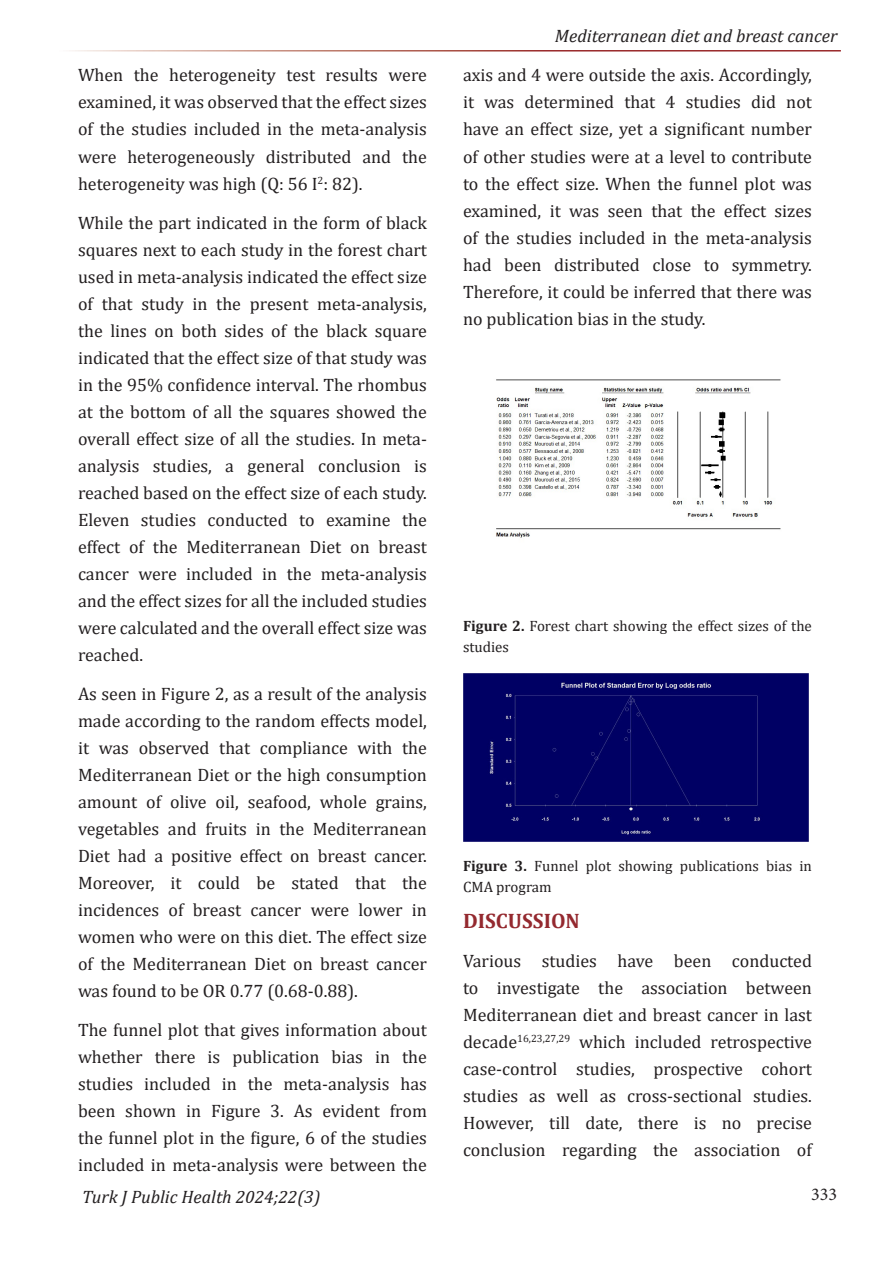
<style>
.page{position:relative;width:893px;height:1263px;background:#fff}
.page>*{position:absolute;margin:0;border:0;box-sizing:border-box;transform-origin:0 0}
.Ana_Başlık_TR{font:700 21px "Cambria";color:#94292f}
.Makale_Gövde_Metni{font:18px/27px "Cambria";color:#231f20;text-align:justify}
.t1{font:italic 18px "Cambria";color:#231f20}
.t2{font:18px "Minion Pro";color:#231f20}
.Makale_Gövde_Metni-2{font:15px/21px "Cambria";color:#231f20}
.s1{font-weight:700}
</style>
<div class="page">
<img style="left:496px;top:379px;width:285px;height:159px">
<div style="left:463px;top:673px;width:346px;height:169px;background:#000064"></div>
<p class="Makale_Gövde_Metni" style="left:78px;top:62px;width:350px">When the heterogeneity test results were examined, it was observed that the effect sizes of the studies included in the meta-analysis were heterogeneously distributed and the heterogeneity was high (Q: 56 I<sup>2</sup>: 82).</p>
<p class="Makale_Gövde_Metni" style="left:78px;top:209px;width:350px">While the part indicated in the form of black squares next to each study in the forest chart used in meta-analysis indicated the effect size of that study in the present meta-analysis, the lines on both sides of the black square indicated that the effect size of that study was in the 95% confidence interval. The rhombus at the bottom of all the squares showed the overall effect size of all the studies. In meta&shy;analysis studies, a general conclusion is reached based on the effect size of each study.<br>Eleven studies conducted to examine the effect of the Mediterranean Diet on breast cancer were included in the meta-analysis and the effect sizes for all the included studies were calculated and the overall effect size was reached.</p>
<p class="Makale_Gövde_Metni" style="left:78px;top:680px;width:350px">As seen in Figure 2, as a result of the analysis made according to the random effects model, it was observed that compliance with the Mediterranean Diet or the high consumption amount of olive oil, seafood, whole grains, vegetables and fruits in the Mediterranean Diet had a positive effect on breast cancer.<br>Moreover, it could be stated that the incidences of breast cancer were lower in women who were on this diet. The effect size of the Mediterranean Diet on breast cancer was found to be OR 0.77 (0.68-0.88).</p>
<p class="Makale_Gövde_Metni" style="left:78px;top:1016px;width:350px">The funnel plot that gives information about whether there is publication bias in the studies included in the meta-analysis has been shown in Figure 3. As evident from the funnel plot in the figure, 6 of the studies included in meta-analysis were between the</p>
<p class="t1" style="left:82px;top:1184px;width:240px">Turk J Public Health 2024;22(3)</p>
<p class="t1" style="left:555px;top:23px;width:284px">Mediterranean diet and breast cancer</p>
<p class="Makale_Gövde_Metni" style="left:463px;top:62px;width:350px">axis and 4 were outside the axis. Accordingly, it was determined that 4 studies did not have an effect size, yet a significant number of other studies were at a level to contribute to the effect size. When the funnel plot was examined, it was seen that the effect sizes of the studies included in the meta-analysis had been distributed close to symmetry.<br>Therefore, it could be inferred that there was no publication bias in the study.</p>
<p class="Makale_Gövde_Metni-2" style="left:463px;top:615px;width:350px"><span class="s1">Figure 2.</span> Forest chart showing the effect sizes of the studies</p>
<p class="Makale_Gövde_Metni-2" style="left:463px;top:855px;width:350px"><span class="s1">Figure 3.</span> Funnel plot showing publications bias in<br>CMA program</p>
<p class="Ana_Başlık_TR" style="left:463px;top:905px;width:118px">DISCUSSION</p>
<p class="Makale_Gövde_Metni" style="left:463px;top:947px;width:350px">Various studies have been conducted to investigate the association between Mediterranean diet and breast cancer in last decade<sup>16,23,27,29</sup> which included retrospective case-control studies, prospective cohort studies as well as cross-sectional studies.<br>However, till date, there is no precise conclusion regarding the association of</p>
<p class="t2" style="left:811px;top:1183px;width:27px">333</p>
</div>
